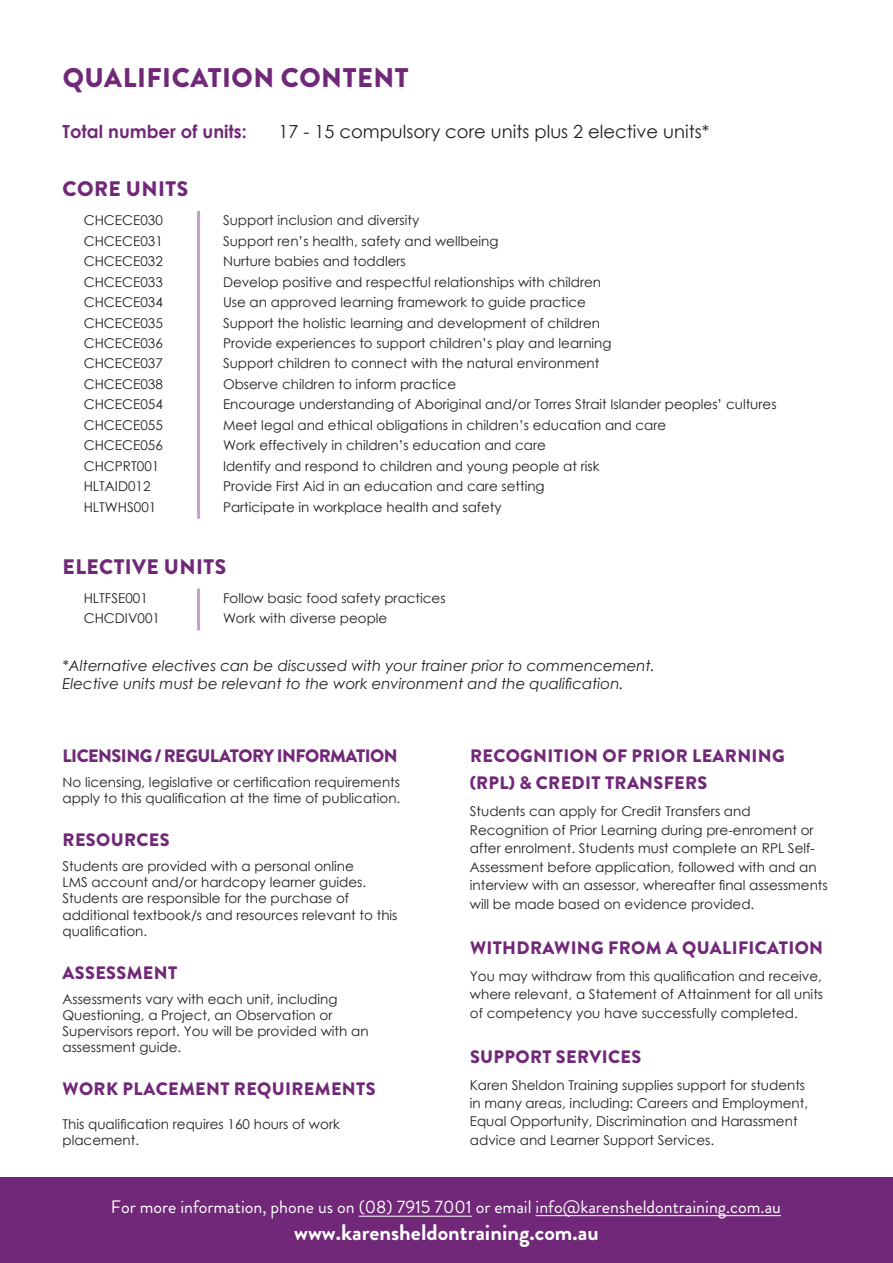
<style>
.page{position:relative;width:893px;height:1263px;background:#fff}
.page>*{position:absolute;margin:0;border:0;box-sizing:border-box;transform-origin:0 0}
.Heading_2{font:900 27px "Brandon Grotesque";letter-spacing:.02em;color:#712878}
.t1{font:700 22.5px "Brandon Grotesque";color:#fff}
.Heading_3{font:900 21px "Brandon Grotesque";letter-spacing:.02em;color:#712878}
.Terms_Heading{font:900 18px/27.5px "Brandon Grotesque";letter-spacing:.02em;color:#712878}
.t2{font:18px "Brandon Grotesque";color:#fff}
.Body{font:18px "Century Gothic";color:#231f20}
.Terms_Heading-2{font:900 18px "Brandon Grotesque";letter-spacing:-.03em;color:#712878}
.Body-2{font:700 18px "Century Gothic";color:#712878}
.Electives{font:italic 15px/18px "Century Gothic";color:#231f20}
.Terms_Body{font:13.5px/18.5px "Century Gothic";color:#231f20}
.Units_Small{font:13.5px "Century Gothic";color:#231f20}
.Terms_Heading-3{font:13.5px/16.2px "Century Gothic";color:#231f20}
</style>
<div class="page">
<div style="left:0;top:1177px;width:893px;height:86px;background:#712878"></div>
<hr style="left:197px;top:211px;width:3px;height:308px;background:#c3a1cb">
<hr style="left:197px;top:588px;width:3px;height:42px;background:#c3a1cb">
<hr style="left:359px;top:1216px;width:113px;height:1px;background:#fff">
<hr style="left:535px;top:1215px;width:246px;height:1px;background:#fff">
<p class="Heading_2" style="left:63px;top:59px;width:347px">QUALIFICATION CONTENT</p>
<p class="Body-2" style="left:63px;top:118px;width:186px">Total number of units:</p>
<p class="Body" style="left:278px;top:119px;width:432px">17 - 15 compulsory core units plus 2 elective units*</p>
<p class="Heading_3" style="left:63px;top:174px;width:127px">CORE UNITS</p>
<p class="Units_Small" style="left:84px;top:211px;width:81px">CHCECE030</p>
<p class="Units_Small" style="left:223px;top:211px;width:198px">Support inclusion and diversity</p>
<p class="Units_Small" style="left:84px;top:231px;width:81px">CHCECE031</p>
<p class="Units_Small" style="left:223px;top:231px;width:277px">Support ren’s health, safety and wellbeing</p>
<p class="Units_Small" style="left:84px;top:252px;width:81px">CHCECE032</p>
<p class="Units_Small" style="left:223px;top:252px;width:184px">Nurture babies and toddlers</p>
<p class="Units_Small" style="left:84px;top:272px;width:81px">CHCECE033</p>
<p class="Units_Small" style="left:223px;top:272px;width:380px">Develop positive and respectful relationships with children</p>
<p class="Units_Small" style="left:84px;top:293px;width:81px">CHCECE034</p>
<p class="Units_Small" style="left:223px;top:293px;width:364px">Use an approved learning framework to guide practice</p>
<p class="Units_Small" style="left:84px;top:313px;width:81px">CHCECE035</p>
<p class="Units_Small" style="left:223px;top:313px;width:379px">Support the holistic learning and development of children</p>
<p class="Units_Small" style="left:84px;top:334px;width:81px">CHCECE036</p>
<p class="Units_Small" style="left:223px;top:334px;width:390px">Provide experiences to support children’s play and learning</p>
<p class="Units_Small" style="left:84px;top:354px;width:81px">CHCECE037</p>
<p class="Units_Small" style="left:223px;top:354px;width:378px">Support children to connect with the natural environment</p>
<p class="Units_Small" style="left:84px;top:375px;width:81px">CHCECE038</p>
<p class="Units_Small" style="left:223px;top:375px;width:235px">Observe children to inform practice</p>
<p class="Units_Small" style="left:84px;top:395px;width:81px">CHCECE054</p>
<p class="Units_Small" style="left:223px;top:395px;width:555px">Encourage understanding of Aboriginal and/or Torres Strait Islander peoples’ cultures</p>
<p class="Units_Small" style="left:84px;top:415px;width:81px">CHCECE055</p>
<p class="Units_Small" style="left:223px;top:415px;width:445px">Meet legal and ethical obligations in children’s education and care</p>
<p class="Units_Small" style="left:84px;top:436px;width:81px">CHCECE056</p>
<p class="Units_Small" style="left:223px;top:436px;width:324px">Work effectively in children’s education and care</p>
<p class="Units_Small" style="left:84px;top:456px;width:77px">CHCPRT001</p>
<p class="Units_Small" style="left:223px;top:456px;width:378px">Identify and respond to children and young people at risk</p>
<p class="Units_Small" style="left:84px;top:477px;width:68px">HLTAID012</p>
<p class="Units_Small" style="left:223px;top:477px;width:323px">Provide First Aid in an education and care setting</p>
<p class="Units_Small" style="left:84px;top:497px;width:74px">HLTWHS001</p>
<p class="Units_Small" style="left:223px;top:497px;width:280px">Participate in workplace health and safety</p>
<p class="Heading_3" style="left:63px;top:552px;width:165px">ELECTIVE UNITS</p>
<p class="Units_Small" style="left:84px;top:589px;width:66px">HLTFSE001</p>
<p class="Units_Small" style="left:223px;top:589px;width:224px">Follow basic food safety practices</p>
<p class="Units_Small" style="left:84px;top:609px;width:78px">CHCDIV001</p>
<p class="Units_Small" style="left:223px;top:609px;width:166px">Work with diverse people</p>
<p class="Electives" style="left:63px;top:656px;width:594px">*Alternative electives can be discussed with your trainer prior to commencement.<br>Elective units must be relevant to the work environment and the qualification.</p>
<p class="Terms_Heading-2" style="left:63px;top:743px;width:337px">LICENSING / REGULATORY INFORMATION</p>
<p class="Terms_Body" style="left:63px;top:774px;width:339px;line-height:16.2px">No licensing, legislative or certification requirements apply to this qualification at the time of publication.</p>
<p class="Terms_Heading" style="left:63px;top:826px;width:109px">RESOURCES</p>
<p class="Terms_Body" style="left:63px;top:857px;width:336px;line-height:16.2px">Students are provided with a personal online<br>LMS account and/or hardcopy learner guides.<br>Students are responsible for the purchase of additional textbook/s and resources relevant to this qualification.</p>
<p class="Terms_Heading" style="left:63px;top:959px;width:116px">ASSESSMENT</p>
<p class="Terms_Body" style="left:63px;top:990px;width:308px;line-height:16.2px">Assessments vary with each unit, including Questioning, a Project, an Observation or Supervisors report. You will be provided with an assessment guide.</p>
<p class="Terms_Heading" style="left:63px;top:1076px;width:314px">WORK PLACEMENT REQUIREMENTS</p>
<p class="Terms_Heading-3" style="left:63px;top:1115px;width:279px">This qualification requires 160 hours of work placement.</p>
<p class="Terms_Heading" style="left:470px;top:742px;width:316px">RECOGNITION OF PRIOR LEARNING (RPL) &amp; CREDIT TRANSFERS</p>
<p class="Terms_Body" style="left:470px;top:802px;width:359px">Students can apply for Credit Transfers and Recognition of Prior Learning during pre-enroment or after enrolment. Students must complete an RPL Self-Assessment before application, followed with and an interview with an assessor, whereafter final assessments will be made based on evidence provided.</p>
<p class="Terms_Heading" style="left:470px;top:934px;width:355px">WITHDRAWING FROM A QUALIFICATION</p>
<p class="Terms_Body" style="left:470px;top:966px;width:355px;text-align:justify">You may withdraw from this qualification and receive, where relevant, a Statement of Attainment for all units of competency you have successfully completed.</p>
<p class="Terms_Heading" style="left:470px;top:1043px;width:173px">SUPPORT SERVICES</p>
<p class="Terms_Body" style="left:470px;top:1075px;width:340px">Karen Sheldon Training supplies support for students in many areas, including: Careers and Employment, Equal Opportunity, Discrimination and Harassment advice and Learner Support Services.</p>
<h3 class="t2" style="left:111px;top:1194px;width:672px">For more information, phone us on (08) 7915 7001 or email info@karensheldontraining.com.au</h3>
<h2 class="t1" style="left:294px;top:1216px;width:306px">www.karensheldontraining.com.au</h2>
</div>
